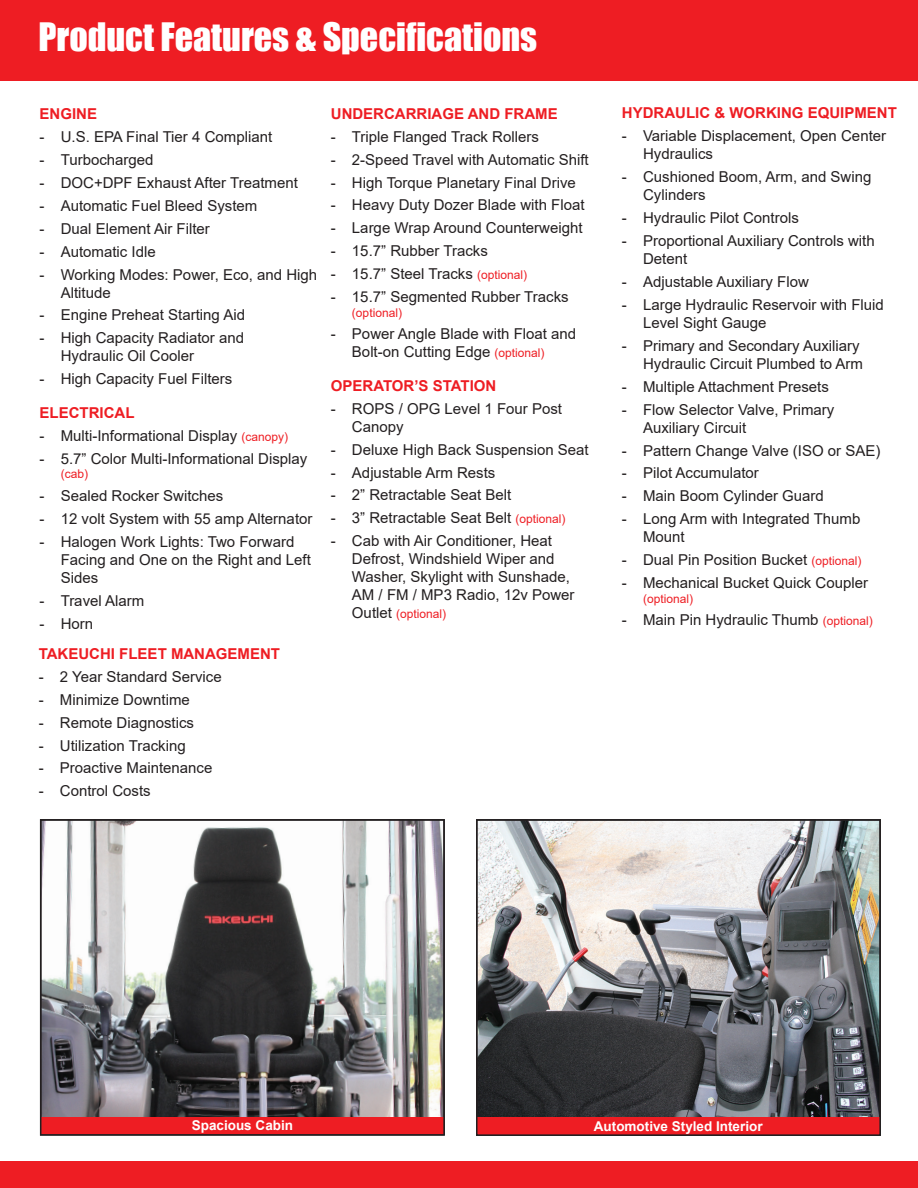
<style>
.page{position:relative;width:918px;height:1188px;background:#fff}
.page>*{position:absolute;margin:0;border:0;box-sizing:border-box;transform-origin:0 0}
.t1{font:36px "Impact";color:#fff}
.t2{font:15px/18px "Arial";color:#231f20}
.t3{font:700 15px "Arial";color:#ee1d23}
.t4{font:700 13.5px "Arial";color:#fff}
.t5{font:12px "Arial";color:#ee1d23}
.s1{font-size:12px;color:#ee1d23}
.s2{font-size:15px;color:#231f20}
</style>
<div class="page">
<div style="left:0;top:1161px;width:918px;height:27px;background:#ee1d23"></div>
<div style="left:0;top:0;width:918px;height:81px;background:#ee1d23"></div>
<img style="left:479px;top:822px;width:399px;height:295px">
<div style="left:477px;top:1117px;width:402px;height:17px;background:#ee1d23"></div>
<div style="left:476px;top:819px;width:405px;height:317px;border:2px solid #231f20"></div>
<img style="left:43px;top:822px;width:399px;height:295px">
<div style="left:41px;top:1117px;width:402px;height:17px;background:#ee1d23"></div>
<div style="left:40px;top:819px;width:405px;height:317px;border:2px solid #231f20"></div>
<h1 class="t1" style="left:38px;top:9px;width:500px">Product Features &amp; Specifications</h1>
<p class="t3" style="left:40px;top:103px;width:59px">ENGINE</p>
<p class="t2" style="left:40px;top:128px;width:234px">- U.S. EPA Final Tier 4 Compliant</p>
<p class="t2" style="left:40px;top:151px;width:115px">- Turbocharged</p>
<p class="t2" style="left:40px;top:173px;width:260px">- DOC+DPF Exhaust After Treatment</p>
<p class="t2" style="left:40px;top:196px;width:219px">- Automatic Fuel Bleed System</p>
<p class="t2" style="left:40px;top:219px;width:172px">- Dual Element Air Filter</p>
<p class="t2" style="left:40px;top:242px;width:118px">- Automatic Idle</p>
<p class="t2" style="left:61px;top:265px;width:258px;text-indent:-21px">- Working Modes: Power, Eco, and High<br>Altitude</p>
<p class="t2" style="left:40px;top:306px;width:207px">- Engine Preheat Starting Aid</p>
<p class="t2" style="left:61px;top:329px;width:185px;text-indent:-21px">- High Capacity Radiator and<br>Hydraulic Oil Cooler</p>
<p class="t2" style="left:40px;top:370px;width:194px">- High Capacity Fuel Filters</p>
<p class="t3" style="left:40px;top:402px;width:96px">ELECTRICAL</p>
<p class="t2" style="left:40px;top:426px;width:250px">- Multi-Informational Display <span class="s1">(canopy)</span></p>
<p class="t2" style="left:40px;top:449px;width:269px">- 5.7” Color Multi-Informational Display</p>
<p class="t5" style="left:61px;top:466px;width:29px">(cab)</p>
<p class="t2" style="left:40px;top:487px;width:185px">- Sealed Rocker Switches</p>
<p class="t2" style="left:40px;top:510px;width:274px">- 12 volt System with 55 amp Alternator</p>
<p class="t2" style="left:61px;top:532px;width:252px;text-indent:-21px">- Halogen Work Lights: Two Forward<br>Facing and One on the Right and Left<br>Sides</p>
<p class="t2" style="left:40px;top:591px;width:106px">- Travel Alarm</p>
<p class="t2" style="left:40px;top:614px;width:55px">- Horn</p>
<p class="t3" style="left:39px;top:643px;width:243px">TAKEUCHI FLEET MANAGEMENT</p>
<p class="t2" style="left:39px;top:667px;width:184px">- 2 Year Standard Service</p>
<p class="t2" style="left:39px;top:690px;width:153px">- Minimize Downtime</p>
<p class="t2" style="left:39px;top:713px;width:157px">- Remote Diagnostics</p>
<p class="t2" style="left:39px;top:736px;width:149px">- Utilization Tracking</p>
<p class="t2" style="left:39px;top:759px;width:175px">- Proactive Maintenance</p>
<p class="t2" style="left:39px;top:782px;width:114px">- Control Costs</p>
<p class="t3" style="left:331px;top:103px;width:228px">UNDERCARRIAGE AND FRAME</p>
<p class="t2" style="left:331px;top:127px;width:210px">- Triple Flanged Track Rollers</p>
<p class="t2" style="left:331px;top:150px;width:259px">- 2-Speed Travel with Automatic Shift</p>
<p class="t2" style="left:331px;top:173px;width:247px">- High Torque Planetary Final Drive</p>
<p class="t2" style="left:331px;top:196px;width:255px">- Heavy Duty Dozer Blade with Float</p>
<p class="t2" style="left:331px;top:219px;width:253px">- Large Wrap Around Counterweight</p>
<p class="t2" style="left:331px;top:242px;width:159px">- 15.7” Rubber Tracks</p>
<p class="t2" style="left:331px;top:265px;width:198px">- 15.7” Steel Tracks <span class="s1">(optional)</span></p>
<p class="t2" style="left:331px;top:288px;width:239px">- 15.7” Segmented Rubber Tracks</p>
<p class="t5" style="left:352px;top:304px;width:52px">(optional)</p>
<p class="t2" style="left:352px;top:325px;width:226px;text-indent:-21px">- Power Angle Blade with Float and<br>Bolt-on Cutting Edge <span class="s1">(optional)</span></p>
<p class="t3" style="left:331px;top:375px;width:167px">OPERATOR’S STATION</p>
<p class="t2" style="left:352px;top:399px;width:212px;text-indent:-21px">- ROPS / OPG Level 1 Four Post<br>Canopy</p>
<p class="t2" style="left:331px;top:440px;width:259px">- Deluxe High Back Suspension Seat</p>
<p class="t2" style="left:331px;top:463px;width:166px">- Adjustable Arm Rests</p>
<p class="t2" style="left:331px;top:486px;width:182px">- 2” Retractable Seat Belt</p>
<p class="t2" style="left:331px;top:509px;width:236px">- 3” Retractable Seat Belt <span class="s1">(optional)</span></p>
<p class="t2" style="left:352px;top:532px;width:224px;text-indent:-21px">- Cab with Air Conditioner, Heat<br>Defrost, Windshield Wiper and<br>Washer, Skylight with Sunshade,<br>AM / FM / MP3 Radio, 12v Power</p>
<p class="t5" style="left:352px;top:606px;width:96px"><span class="s2">Outlet</span> (optional)</p>
<p class="t3" style="left:622px;top:102px;width:276px">HYDRAULIC &amp; WORKING EQUIPMENT</p>
<p class="t2" style="left:643px;top:127px;width:245px;text-indent:-21px">- Variable Displacement, Open Center<br>Hydraulics</p>
<p class="t2" style="left:643px;top:168px;width:230px;text-indent:-21px">- Cushioned Boom, Arm, and Swing<br>Cylinders</p>
<p class="t2" style="left:622px;top:209px;width:179px">- Hydraulic Pilot Controls</p>
<p class="t2" style="left:643px;top:232px;width:233px;text-indent:-21px">- Proportional Auxiliary Controls with<br>Detent</p>
<p class="t2" style="left:622px;top:273px;width:189px">- Adjustable Auxiliary Flow</p>
<p class="t2" style="left:643px;top:295px;width:242px;text-indent:-21px">- Large Hydraulic Reservoir with Fluid<br>Level Sight Gauge</p>
<p class="t2" style="left:622px;top:336px;width:243px;text-align:right">- Primary and Secondary Auxiliary<br>Hydraulic Circuit Plumbed to Arm</p>
<p class="t2" style="left:622px;top:377px;width:209px">- Multiple Attachment Presets</p>
<p class="t2" style="left:643px;top:400px;width:193px;text-indent:-21px">- Flow Selector Valve, Primary<br>Auxiliary Circuit</p>
<p class="t2" style="left:622px;top:441px;width:260px">- Pattern Change Valve (ISO or SAE)</p>
<p class="t2" style="left:622px;top:464px;width:139px">- Pilot Accumulator</p>
<p class="t2" style="left:622px;top:487px;width:204px">- Main Boom Cylinder Guard</p>
<p class="t2" style="left:643px;top:510px;width:219px;text-indent:-21px">- Long Arm with Integrated Thumb<br>Mount</p>
<p class="t2" style="left:622px;top:551px;width:241px">- Dual Pin Position Bucket <span class="s1">(optional)</span></p>
<p class="t2" style="left:622px;top:574px;width:248px">- Mechanical Bucket Quick Coupler</p>
<p class="t5" style="left:643px;top:590px;width:52px">(optional)</p>
<p class="t2" style="left:622px;top:611px;width:252px">- Main Pin Hydraulic Thumb <span class="s1">(optional)</span></p>
<p class="t4" style="left:192px;top:1116px;width:103px">Spacious Cabin</p>
<p class="t4" style="left:594px;top:1116px;width:170px">Automotive Styled Interior</p>
</div>
